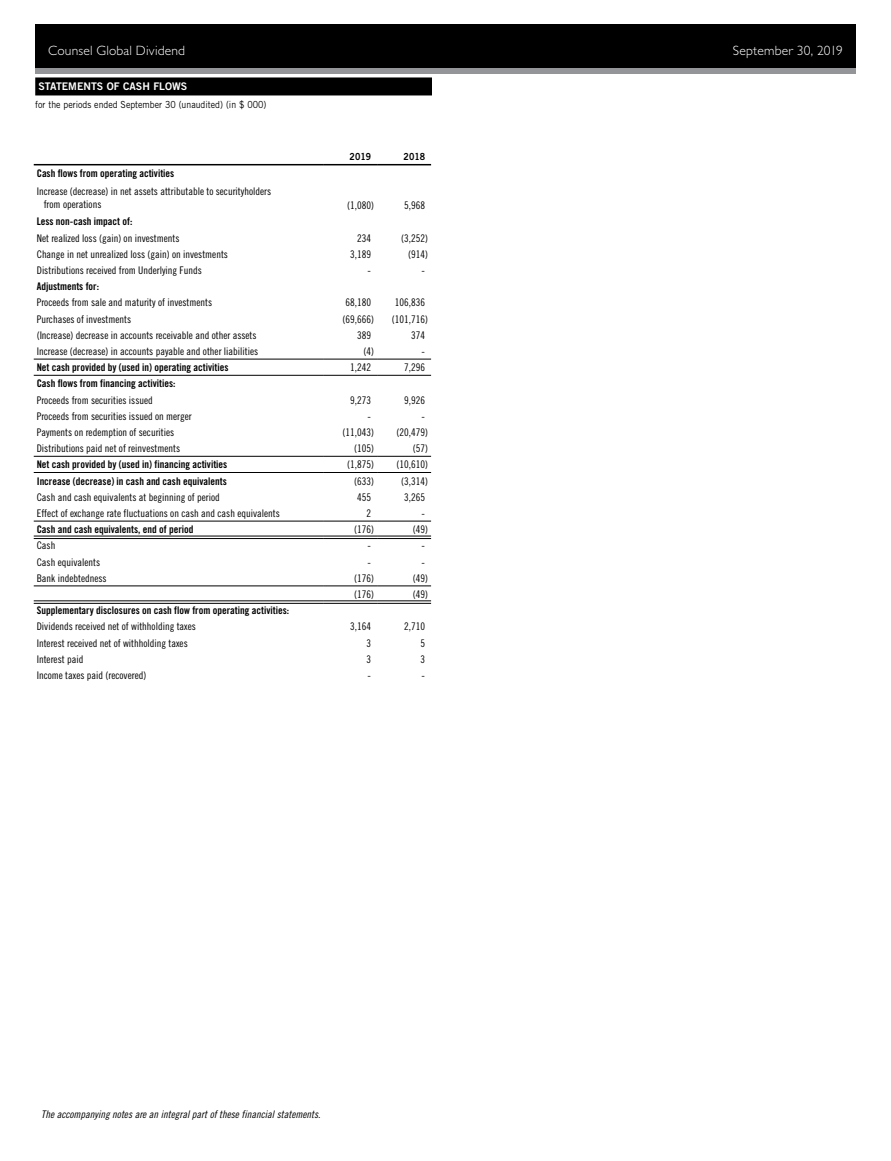
<style>
.page{position:relative;width:891px;height:1161px;background:#fff}
.page>*{position:absolute;margin:0;border:0;box-sizing:border-box;transform-origin:0 0}
.SCOTT_Master_Page_he{font:300 13.5px "Gill Sans Std";letter-spacing:.015em;color:#fff}
.FS-TB-Text-numbers{font:10.5px/13.5px "Trade Gothic LT Std Cn 18";color:#000}
.t1{font:10.5px "Trade Gothic LT Std Bd Cn 20";color:#000}
.OPT_0_-_Footnote{font:10.5px "Trade Gothic LT Std Cn 18 Obl";color:#000}
.t2{font:10.5px "Trade Gothic LT Std Bd 2";color:#fff}
.t3{font:9.75px "Trade Gothic LT Std";color:#000;scale:.9 1}
.FS-TB-Text-numbers-2{font:9.75px "Trade Gothic LT Std Bd 2";color:#000;scale:.9 1}
.s1{color:#fff}
</style>
<div class="page">
<div style="left:35px;top:77px;width:397px;height:18px;background:#000"></div>
<div style="left:35px;top:24px;width:821px;height:47px;background:#000"></div>
<div style="left:35px;top:68px;width:821px;height:6px;background:#939598"></div>
<hr style="left:34px;top:164px;width:289px;height:1px;background:#000">
<hr style="left:323px;top:164px;width:54px;height:1px;background:#000">
<hr style="left:377px;top:164px;width:54px;height:1px;background:#000">
<hr style="left:34px;top:359px;width:289px;height:1px;background:#000">
<hr style="left:323px;top:359px;width:54px;height:1px;background:#000">
<hr style="left:377px;top:359px;width:54px;height:1px;background:#000">
<hr style="left:34px;top:375px;width:289px;height:1px;background:#000">
<hr style="left:323px;top:375px;width:54px;height:1px;background:#000">
<hr style="left:377px;top:375px;width:54px;height:1px;background:#000">
<hr style="left:34px;top:456px;width:289px;height:1px;background:#000">
<hr style="left:323px;top:456px;width:54px;height:1px;background:#000">
<hr style="left:377px;top:456px;width:54px;height:1px;background:#000">
<hr style="left:34px;top:472px;width:289px;height:1px;background:#000">
<hr style="left:323px;top:472px;width:54px;height:1px;background:#000">
<hr style="left:377px;top:472px;width:54px;height:1px;background:#000">
<hr style="left:34px;top:521px;width:289px;height:1px;background:#000">
<hr style="left:323px;top:521px;width:54px;height:1px;background:#000">
<hr style="left:377px;top:521px;width:54px;height:1px;background:#000">
<hr style="left:34px;top:586px;width:289px;height:1px;background:#000">
<hr style="left:323px;top:586px;width:54px;height:1px;background:#000">
<hr style="left:377px;top:586px;width:54px;height:1px;background:#000">
<hr style="left:34px;top:536px;width:289px;height:1px;background:#000">
<hr style="left:34px;top:538px;width:289px;height:1px;background:#000">
<hr style="left:323px;top:536px;width:54px;height:1px;background:#000">
<hr style="left:323px;top:538px;width:54px;height:1px;background:#000">
<hr style="left:377px;top:536px;width:54px;height:1px;background:#000">
<hr style="left:377px;top:538px;width:54px;height:1px;background:#000">
<hr style="left:34px;top:601px;width:289px;height:1px;background:#000">
<hr style="left:34px;top:603px;width:289px;height:1px;background:#000">
<hr style="left:323px;top:601px;width:54px;height:1px;background:#000">
<hr style="left:323px;top:603px;width:54px;height:1px;background:#000">
<hr style="left:377px;top:601px;width:54px;height:1px;background:#000">
<hr style="left:377px;top:603px;width:54px;height:1px;background:#000">
<p class="SCOTT_Master_Page_he" style="left:48px;top:43px;width:139px">Counsel Global Dividend</p>
<p class="SCOTT_Master_Page_he" style="left:733px;top:43px;width:112px">September 30, 2019</p>
<p class="t2" style="left:38px;top:80px;width:150px">STATEMENTS OF CASH FLOWS</p>
<p class="t3" style="left:35px;top:99px;width:258px">for the periods ended September 30 (unaudited) (in $ 000)</p>
<p class="t1" style="left:37px;top:167px;width:139px">Cash flows from operating activities</p>
<p class="FS-TB-Text-numbers" style="left:44px;top:184px;width:229px;text-indent:-7px">Increase (decrease) in net assets attributable to securityholders from operations</p>
<p class="FS-TB-Text-numbers-2" style="left:345px;top:151px;width:30px"><span class="s1">a</span>2019</p>
<p class="FS-TB-Text-numbers-2" style="left:399px;top:151px;width:31px"><span class="s1">b</span>2018</p>
<p class="FS-TB-Text-numbers" style="left:347px;top:198px;width:28px">(1,080)</p>
<p class="FS-TB-Text-numbers" style="left:404px;top:198px;width:22px">5,968</p>
<p class="t1" style="left:37px;top:215px;width:97px">Less non-cash impact of:</p>
<p class="FS-TB-Text-numbers" style="left:37px;top:231px;width:144px">Net realized loss (gain) on investments</p>
<p class="FS-TB-Text-numbers" style="left:357px;top:231px;width:15px">234</p>
<p class="FS-TB-Text-numbers" style="left:401px;top:231px;width:28px">(3,252)</p>
<p class="FS-TB-Text-numbers" style="left:37px;top:247px;width:193px">Change in net unrealized loss (gain) on investments</p>
<p class="FS-TB-Text-numbers" style="left:350px;top:247px;width:22px">3,189</p>
<p class="FS-TB-Text-numbers" style="left:408px;top:247px;width:21px">(914)</p>
<p class="FS-TB-Text-numbers" style="left:37px;top:263px;width:167px">Distributions received from Underlying Funds</p>
<p class="FS-TB-Text-numbers" style="left:368px;top:263px;width:5px">-</p>
<p class="FS-TB-Text-numbers" style="left:422px;top:263px;width:5px">-</p>
<p class="t1" style="left:37px;top:280px;width:64px">Adjustments for:</p>
<p class="FS-TB-Text-numbers" style="left:37px;top:296px;width:177px">Proceeds from sale and maturity of investments</p>
<p class="FS-TB-Text-numbers" style="left:345px;top:296px;width:27px">68,180</p>
<p class="FS-TB-Text-numbers" style="left:395px;top:296px;width:32px">106,836</p>
<p class="FS-TB-Text-numbers" style="left:37px;top:312px;width:96px">Purchases of investments</p>
<p class="FS-TB-Text-numbers" style="left:343px;top:312px;width:33px">(69,666)</p>
<p class="FS-TB-Text-numbers" style="left:392px;top:312px;width:38px">(101,716)</p>
<p class="FS-TB-Text-numbers" style="left:37px;top:328px;width:221px">(Increase) decrease in accounts receivable and other assets</p>
<p class="FS-TB-Text-numbers" style="left:357px;top:328px;width:15px">389</p>
<p class="FS-TB-Text-numbers" style="left:411px;top:328px;width:15px">374</p>
<p class="FS-TB-Text-numbers" style="left:37px;top:344px;width:223px">Increase (decrease) in accounts payable and other liabilities</p>
<p class="FS-TB-Text-numbers" style="left:364px;top:344px;width:12px">(4)</p>
<p class="FS-TB-Text-numbers" style="left:422px;top:344px;width:5px">-</p>
<p class="t1" style="left:37px;top:361px;width:193px">Net cash provided by (used in) operating activities</p>
<p class="FS-TB-Text-numbers" style="left:350px;top:361px;width:22px">1,242</p>
<p class="FS-TB-Text-numbers" style="left:404px;top:361px;width:22px">7,296</p>
<p class="t1" style="left:37px;top:377px;width:140px">Cash flows from financing activities:</p>
<p class="FS-TB-Text-numbers" style="left:37px;top:393px;width:118px">Proceeds from securities issued</p>
<p class="FS-TB-Text-numbers" style="left:350px;top:393px;width:22px">9,273</p>
<p class="FS-TB-Text-numbers" style="left:404px;top:393px;width:22px">9,926</p>
<p class="FS-TB-Text-numbers" style="left:37px;top:409px;width:157px">Proceeds from securities issued on merger</p>
<p class="FS-TB-Text-numbers" style="left:368px;top:409px;width:5px">-</p>
<p class="FS-TB-Text-numbers" style="left:422px;top:409px;width:5px">-</p>
<p class="FS-TB-Text-numbers" style="left:37px;top:425px;width:139px">Payments on redemption of securities</p>
<p class="FS-TB-Text-numbers" style="left:343px;top:425px;width:33px">(11,043)</p>
<p class="FS-TB-Text-numbers" style="left:397px;top:425px;width:33px">(20,479)</p>
<p class="FS-TB-Text-numbers" style="left:37px;top:442px;width:145px">Distributions paid net of reinvestments</p>
<p class="FS-TB-Text-numbers" style="left:354px;top:442px;width:21px">(105)</p>
<p class="FS-TB-Text-numbers" style="left:413px;top:442px;width:17px">(57)</p>
<p class="t1" style="left:37px;top:458px;width:192px">Net cash provided by (used in) financing activities</p>
<p class="FS-TB-Text-numbers" style="left:347px;top:458px;width:28px">(1,875)</p>
<p class="FS-TB-Text-numbers" style="left:397px;top:458px;width:33px">(10,610)</p>
<p class="t1" style="left:37px;top:474px;width:192px">Increase (decrease) in cash and cash equivalents</p>
<p class="FS-TB-Text-numbers" style="left:354px;top:474px;width:21px">(633)</p>
<p class="FS-TB-Text-numbers" style="left:401px;top:474px;width:28px">(3,314)</p>
<p class="FS-TB-Text-numbers" style="left:37px;top:490px;width:185px">Cash and cash equivalents at beginning of period</p>
<p class="FS-TB-Text-numbers" style="left:357px;top:490px;width:15px">455</p>
<p class="FS-TB-Text-numbers" style="left:404px;top:490px;width:22px">3,265</p>
<p class="FS-TB-Text-numbers" style="left:37px;top:506px;width:245px">Effect of exchange rate fluctuations on cash and cash equivalents</p>
<p class="FS-TB-Text-numbers" style="left:366px;top:506px;width:6px">2</p>
<p class="FS-TB-Text-numbers" style="left:422px;top:506px;width:5px">-</p>
<p class="t1" style="left:37px;top:523px;width:158px">Cash and cash equivalents, end of period</p>
<p class="FS-TB-Text-numbers" style="left:354px;top:523px;width:21px">(176)</p>
<p class="FS-TB-Text-numbers" style="left:413px;top:523px;width:17px">(49)</p>
<p class="FS-TB-Text-numbers" style="left:37px;top:539px;width:20px">Cash</p>
<p class="FS-TB-Text-numbers" style="left:368px;top:539px;width:5px">-</p>
<p class="FS-TB-Text-numbers" style="left:422px;top:539px;width:5px">-</p>
<p class="FS-TB-Text-numbers" style="left:37px;top:555px;width:65px">Cash equivalents</p>
<p class="FS-TB-Text-numbers" style="left:368px;top:555px;width:5px">-</p>
<p class="FS-TB-Text-numbers" style="left:422px;top:555px;width:5px">-</p>
<p class="FS-TB-Text-numbers" style="left:37px;top:571px;width:71px">Bank indebtedness</p>
<p class="FS-TB-Text-numbers" style="left:354px;top:571px;width:21px">(176)</p>
<p class="FS-TB-Text-numbers" style="left:413px;top:571px;width:17px">(49)</p>
<p class="FS-TB-Text-numbers" style="left:354px;top:587px;width:21px">(176)</p>
<p class="FS-TB-Text-numbers" style="left:413px;top:587px;width:17px">(49)</p>
<p class="t1" style="left:37px;top:604px;width:254px">Supplementary disclosures on cash flow from operating activities:</p>
<p class="FS-TB-Text-numbers" style="left:37px;top:620px;width:161px">Dividends received net of withholding taxes</p>
<p class="FS-TB-Text-numbers" style="left:350px;top:620px;width:22px">3,164</p>
<p class="FS-TB-Text-numbers" style="left:404px;top:620px;width:22px">2,710</p>
<p class="FS-TB-Text-numbers" style="left:37px;top:636px;width:153px">Interest received net of withholding taxes</p>
<p class="FS-TB-Text-numbers" style="left:366px;top:636px;width:6px">3</p>
<p class="FS-TB-Text-numbers" style="left:420px;top:636px;width:6px">5</p>
<p class="FS-TB-Text-numbers" style="left:37px;top:652px;width:48px">Interest paid</p>
<p class="FS-TB-Text-numbers" style="left:366px;top:652px;width:6px">3</p>
<p class="FS-TB-Text-numbers" style="left:420px;top:652px;width:6px">3</p>
<p class="FS-TB-Text-numbers" style="left:37px;top:668px;width:111px">Income taxes paid (recovered)</p>
<p class="FS-TB-Text-numbers" style="left:368px;top:668px;width:5px">-</p>
<p class="FS-TB-Text-numbers" style="left:422px;top:668px;width:5px">-</p>
<p class="OPT_0_-_Footnote" style="left:41px;top:1108px;width:281px">The accompanying notes are an integral part of these financial statements.</p>
</div>
